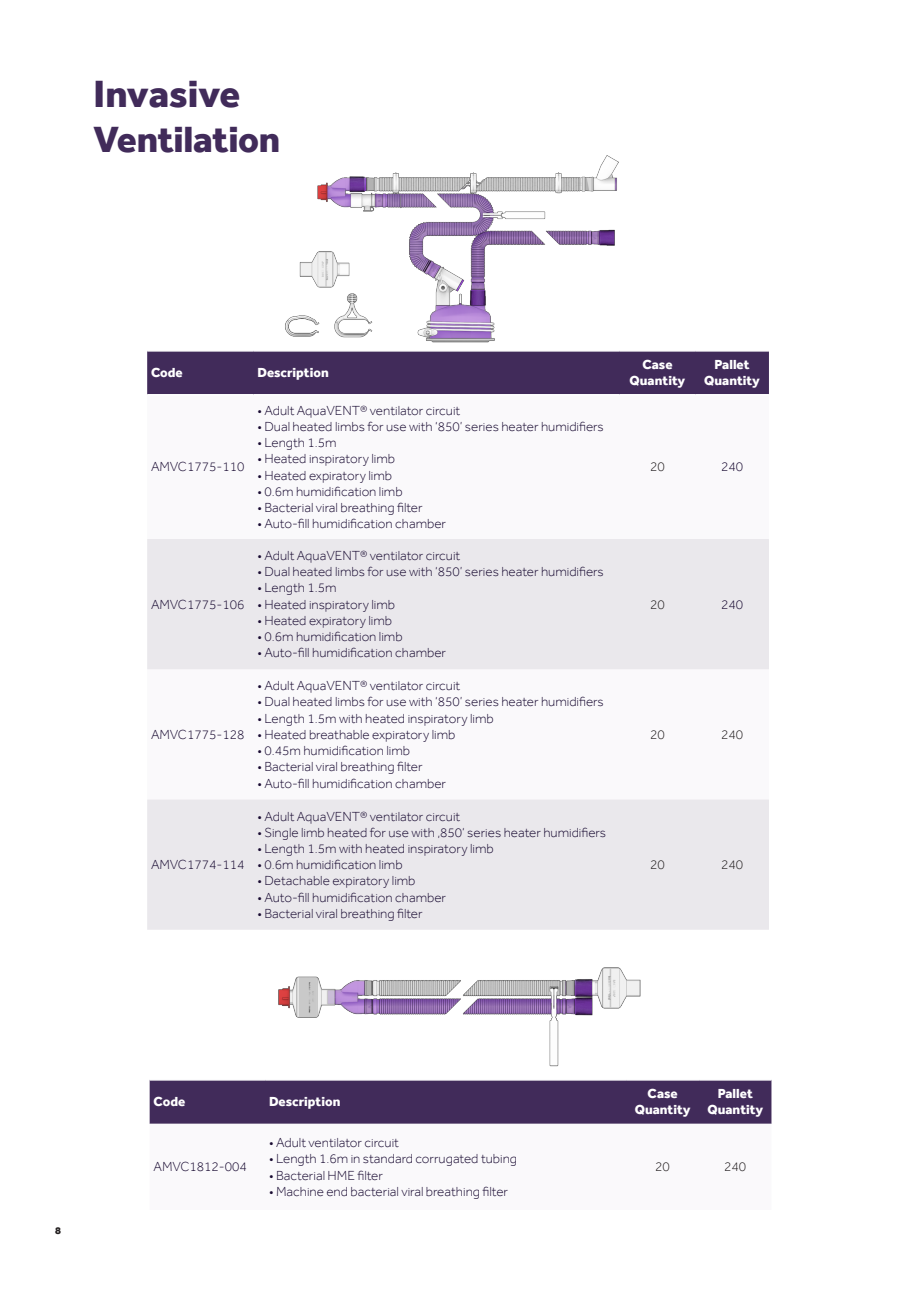
<style>
.page{position:relative;width:919px;height:1289px;background:#fff}
.page>*{position:absolute;margin:0;border:0;box-sizing:border-box;transform-origin:0 0}
.t1{font:800 39px "Effra";letter-spacing:-.005em;color:#412b5a}
.t2{font:800 37.5px "Effra";letter-spacing:-.01em;color:#412b5a}
.t3{font:300 13.5px "Effra";color:#190b32}
.t4{font:800 13.5px/16.2px "Effra";color:#fff;text-align:center}
.t5{font:300 13.5px "Effra";color:#231f20}
.t6{font:800 10.5px "Effra";color:#231f20}
</style>
<div class="page">
<img style="left:285px;top:155px;width:334px;height:188px">
<div style="left:147px;top:351px;width:621px;height:43px;background:#412b5a"></div>
<svg style="left:147px;top:539px;width:621px;height:390px;fill:#eae8ec"></svg>
<div style="left:150px;top:1080px;width:621px;height:43px;background:#412b5a"></div>
<svg style="left:150px;top:1123px;width:621px;height:1px"></svg>
<img style="left:278px;top:967px;width:363px;height:100px">
<p class="t1" style="left:94px;top:71px;width:148px">Invasive</p>
<p class="t2" style="left:94px;top:117px;width:188px">Ventilation</p>
<p class="t6" style="left:55px;top:1223px;width:7px">8</p>
<p class="t4" style="left:151px;top:364px;width:33px">Code</p>
<p class="t4" style="left:257px;top:364px;width:73px">Description</p>
<p class="t4" style="left:629px;top:356px;width:57px">Case<br>Quantity</p>
<p class="t4" style="left:704px;top:356px;width:57px">Pallet<br>Quantity</p>
<p class="t3" style="left:151px;top:459px;width:95px">AMVC1775-110</p>
<p class="t3" style="left:257px;top:402px;width:204px">• Adult AquaVENT® ventilator circuit</p>
<p class="t3" style="left:257px;top:418px;width:348px">• Dual heated limbs for use with ‘850’ series heater humidifiers</p>
<p class="t3" style="left:257px;top:434px;width:81px">• Length 1.5m</p>
<p class="t3" style="left:257px;top:451px;width:139px">• Heated inspiratory limb</p>
<p class="t3" style="left:257px;top:467px;width:136px">• Heated expiratory limb</p>
<p class="t3" style="left:257px;top:483px;width:147px">• 0.6m humidification limb</p>
<p class="t3" style="left:257px;top:499px;width:167px">• Bacterial viral breathing filter</p>
<p class="t3" style="left:257px;top:515px;width:190px">• Auto-fill humidification chamber</p>
<p class="t5" style="left:650px;top:459px;width:16px">20</p>
<p class="t3" style="left:721px;top:459px;width:24px">240</p>
<p class="t3" style="left:151px;top:596px;width:95px">AMVC1775-106</p>
<p class="t3" style="left:257px;top:547px;width:204px">• Adult AquaVENT® ventilator circuit</p>
<p class="t3" style="left:257px;top:563px;width:348px">• Dual heated limbs for use with ‘850’ series heater humidifiers</p>
<p class="t3" style="left:257px;top:580px;width:81px">• Length 1.5m</p>
<p class="t3" style="left:257px;top:596px;width:139px">• Heated inspiratory limb</p>
<p class="t3" style="left:257px;top:612px;width:136px">• Heated expiratory limb</p>
<p class="t3" style="left:257px;top:628px;width:147px">• 0.6m humidification limb</p>
<p class="t3" style="left:257px;top:644px;width:190px">• Auto-fill humidification chamber</p>
<p class="t5" style="left:650px;top:596px;width:16px">20</p>
<p class="t3" style="left:721px;top:596px;width:24px">240</p>
<p class="t3" style="left:151px;top:726px;width:95px">AMVC1775-128</p>
<p class="t3" style="left:257px;top:677px;width:204px">• Adult AquaVENT® ventilator circuit</p>
<p class="t3" style="left:257px;top:694px;width:348px">• Dual heated limbs for use with ‘850’ series heater humidifiers</p>
<p class="t3" style="left:257px;top:710px;width:238px">• Length 1.5m with heated inspiratory limb</p>
<p class="t3" style="left:257px;top:726px;width:199px">• Heated breathable expiratory limb</p>
<p class="t3" style="left:257px;top:742px;width:154px">• 0.45m humidification limb</p>
<p class="t3" style="left:257px;top:758px;width:167px">• Bacterial viral breathing filter</p>
<p class="t3" style="left:257px;top:775px;width:190px">• Auto-fill humidification chamber</p>
<p class="t5" style="left:650px;top:726px;width:16px">20</p>
<p class="t5" style="left:721px;top:726px;width:24px">240</p>
<p class="t3" style="left:151px;top:856px;width:95px">AMVC1774-114</p>
<p class="t3" style="left:257px;top:808px;width:204px">• Adult AquaVENT® ventilator circuit</p>
<p class="t3" style="left:257px;top:824px;width:350px">• Single limb heated for use with ‚850‘ series heater humidifiers</p>
<p class="t3" style="left:257px;top:840px;width:238px">• Length 1.5m with heated inspiratory limb</p>
<p class="t3" style="left:257px;top:856px;width:147px">• 0.6m humidification limb</p>
<p class="t3" style="left:257px;top:872px;width:160px">• Detachable expiratory limb</p>
<p class="t3" style="left:257px;top:889px;width:190px">• Auto-fill humidification chamber</p>
<p class="t3" style="left:257px;top:905px;width:167px">• Bacterial viral breathing filter</p>
<p class="t5" style="left:650px;top:856px;width:16px">20</p>
<p class="t5" style="left:721px;top:856px;width:24px">240</p>
<p class="t4" style="left:153px;top:1093px;width:33px">Code</p>
<p class="t4" style="left:269px;top:1093px;width:73px">Description</p>
<p class="t4" style="left:634px;top:1085px;width:57px">Case<br>Quantity</p>
<p class="t4" style="left:707px;top:1085px;width:57px">Pallet<br>Quantity</p>
<p class="t3" style="left:153px;top:1158px;width:95px">AMVC1812-004</p>
<p class="t3" style="left:269px;top:1134px;width:131px">• Adult ventilator circuit</p>
<p class="t3" style="left:269px;top:1150px;width:249px">• Length 1.6m in standard corrugated tubing</p>
<p class="t3" style="left:269px;top:1166px;width:115px">• Bacterial HME filter</p>
<p class="t3" style="left:269px;top:1183px;width:240px">• Machine end bacterial viral breathing filter</p>
<p class="t5" style="left:655px;top:1158px;width:16px">20</p>
<p class="t5" style="left:724px;top:1158px;width:24px">240</p>
</div>
